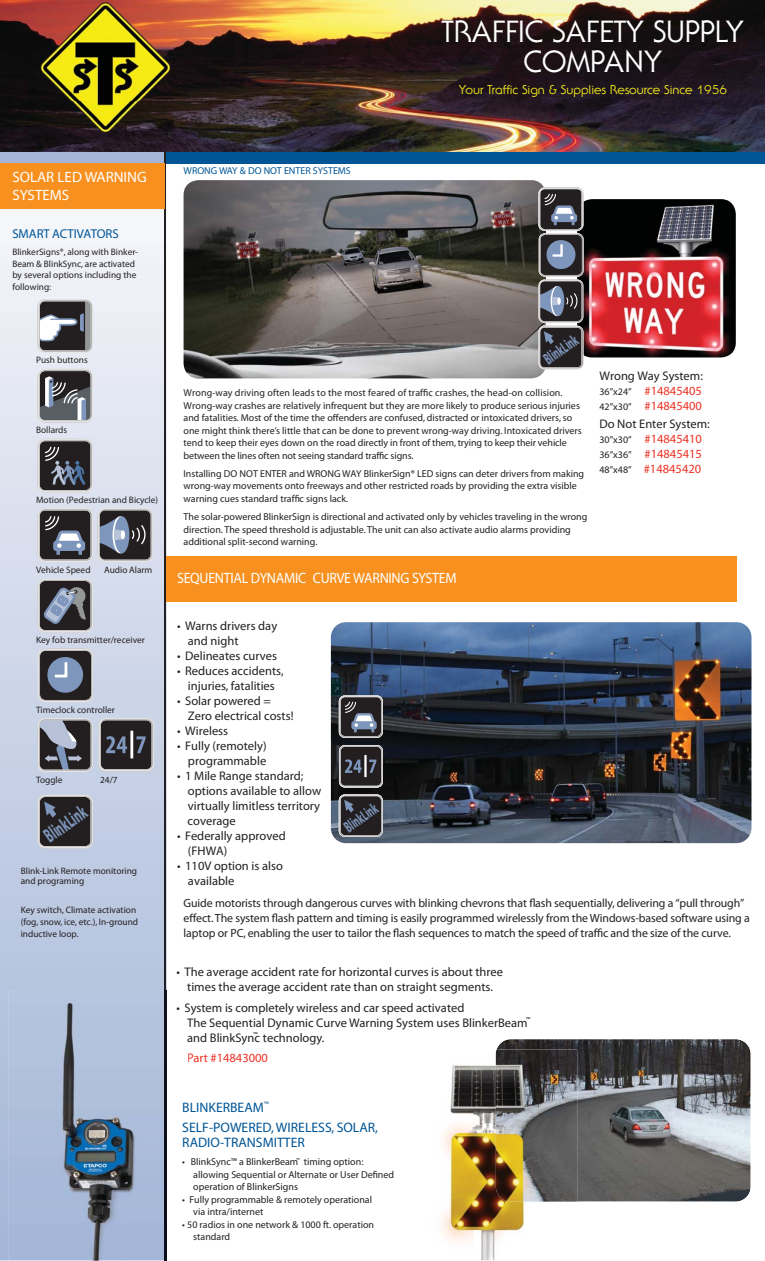
<style>
.page{position:relative;width:765px;height:1261px;background:#fff}
.page>*{position:absolute;margin:0;border:0;box-sizing:border-box;transform-origin:0 0}
.t1{font:30px/30px "Serif Gothic";color:#fff;text-align:center}
.t2{font:700 20.25px "Myriad Pro";color:#7e96bb;scale:.55 1}
.t3{font:700 16.38px "Myriad Pro";color:#7e96bb;scale:.55 1}
.t4{font:700 16px "Myriad Pro";color:#7e96bb;scale:.55 1}
.t5{font:500 condensed 15px "Helvetica Neue";letter-spacing:-.02em;color:#fff;scale:.93 1}
.t6{font:15px/18px "Myriad Pro";color:#fff}
.t7{font:500 condensed 13.75px/20.6px "Helvetica Neue";color:#005596}
.t8{font:500 condensed 12.88px "Helvetica Neue";color:#005596}
.t9{font:condensed 12.5px/15px "Helvetica Neue";color:#231f20}
.t10{font:700 condensed 12.5px/15px "Helvetica Neue";color:#ee3224;text-align:justify}
.t11{font:12.5px "Serif Gothic";color:#f2ea1b}
.t12{font:condensed 11.88px/15px "Helvetica Neue";letter-spacing:-.01em;color:#231f20}
.t13{font:condensed 10px/12.5px "Helvetica Neue";color:#231f20}
.t14{font:10px "Myriad Pro";color:#005596}
.t15{font:condensed 9.38px/11.6px "Helvetica Neue";color:#231f20}
.t16{font:italic condensed 9.38px/11.6px "Helvetica Neue";color:#231f20}
.s1{color:#231f20}
.s2{font-weight:400;font-size:10px;color:#231f20}
</style>
<div class="page">
<svg style="left:0;top:163px;width:167px;height:1097px;background:#d1d9e9"></svg>
<img style="left:0;top:0;width:765px;height:152px">
<img style="left:38px;top:0;width:135px;height:135px">
<div style="left:165px;top:152px;width:600px;height:11px;background:#005596"></div>
<div style="left:0;top:152px;width:165px;height:11px;background:#a3b6d7"></div>
<hr style="left:165px;top:152px;width:1px;height:1108px;background:#231f20">
<div style="left:0;top:163px;width:165px;height:46px;background:#f7901e"></div>
<img style="left:37px;top:369px;width:56px;height:53px">
<img style="left:37px;top:439px;width:56px;height:53px">
<svg style="left:37px;top:508px;width:60px;height:54px;background:#6a6b71"></svg>
<img style="left:97px;top:508px;width:56px;height:54px">
<img style="left:37px;top:579px;width:56px;height:53px">
<svg style="left:38px;top:648px;width:55px;height:54px;background:#616773"></svg>
<img style="left:37px;top:794px;width:56px;height:54px">
<img style="left:37px;top:299px;width:56px;height:54px">
<svg style="left:37px;top:718px;width:117px;height:54px;background:#767881"></svg>
<img style="left:98px;top:718px;width:56px;height:53px">
<img style="left:184px;top:180px;width:362px;height:198px;border-radius:15px">
<img style="left:577px;top:199px;width:159px;height:158px;border-radius:15px">
<svg style="left:538px;top:187px;width:45px;height:182px;background:#5c5e64"></svg>
<div style="left:166px;top:556px;width:571px;height:45px;background:#f7901e"></div>
<img style="left:331px;top:622px;width:420px;height:221px;border-radius:15px">
<img style="left:339px;top:695px;width:44px;height:43px">
<img style="left:339px;top:794px;width:44px;height:43px">
<img style="left:339px;top:745px;width:44px;height:42px">
<img style="left:497px;top:1039px;width:254px;height:162px;border-radius:15px">
<img style="left:8px;top:1260px;width:144px;height:1px">
<img style="left:8px;top:991px;width:159px;height:269px">
<img style="left:165px;top:991px;width:1px;height:269px">
<img style="left:441px;top:1052px;width:64px;height:208px">
<img style="left:505px;top:1201px;width:72px;height:32px">
<img style="left:496px;top:1049px;width:81px;height:152px">
<h1 class="t1" style="left:442px;top:20px;width:304px">TRAFFIC SAFETY SUPPLY<br>COMPANY</h1>
<p class="t11" style="left:459px;top:85px;width:270px">Your Traffic Sign &amp; Supplies Resource Since 1956</p>
<h3 class="t6" style="left:12px;top:167px;width:136px">SOLAR LED WARNING<br>SYSTEMS</h3>
<p class="t8" style="left:12px;top:229px;width:108px">SMART ACTIVATORS</p>
<p class="t15" style="left:12px;top:247px;width:127px">BlinkerSigns®, along with Binker-<br>Beam &amp; BlinkSync, are activated by several options including the following:</p>
<p class="t15" style="left:36px;top:354px;width:53px">Push buttons</p>
<p class="t15" style="left:36px;top:424px;width:33px">Bollards</p>
<p class="t15" style="left:36px;top:494px;width:123px">Motion (Pedestrian and Bicycle)</p>
<p class="t15" style="left:36px;top:564px;width:56px">Vehicle Speed</p>
<p class="t15" style="left:104px;top:564px;width:50px">Audio Alarm</p>
<p class="t15" style="left:36px;top:634px;width:110px">Key fob transmitter/receiver</p>
<p class="t15" style="left:36px;top:704px;width:80px">Timeclock controller</p>
<p class="t15" style="left:36px;top:774px;width:28px">Toggle</p>
<p class="t15" style="left:100px;top:774px;width:19px">24/7</p>
<h2 class="t2" style="left:39px;top:827px;width:88px;rotate:-35deg">BlinkLink</h2>
<p class="t15" style="left:21px;top:866px;width:118px;line-height:9.9px">Blink-Link Remote monitoring and programing</p>
<p class="t16" style="left:21px;top:905px;width:119px">Key switch, Climate activation (fog, snow, ice, etc.), In-ground inductive loop.</p>
<p class="t14" style="left:184px;top:165px;width:169px">WRONG WAY &amp; DO NOT ENTER SYSTEMS</p>
<h3 class="t3" style="left:540px;top:352px;width:71px;rotate:-35deg">BlinkLink</h3>
<p class="t13" style="left:184px;top:387px;width:400px">Wrong-way driving often leads to the most feared of traffic crashes, the head-on collision.<br>Wrong-way crashes are relatively infrequent but they are more likely to produce serious injuries and fatalities. Most of the time the offenders are confused, distracted or intoxicated drivers, so one might think there’s little that can be done to prevent wrong-way driving. Intoxicated drivers tend to keep their eyes down on the road directly in front of them, trying to keep their vehicle between the lines often not seeing standard traffic signs.</p>
<p class="t13" style="left:184px;top:468px;width:402px">Installing DO NOT ENTER and WRONG WAY BlinkerSign® LED signs can deter drivers from making wrong-way movements onto freeways and other restricted roads by providing the extra visible warning cues standard traffic signs lack.</p>
<p class="t13" style="left:184px;top:511px;width:405px">The solar-powered BlinkerSign is directional and activated only by vehicles traveling in the wrong direction. The speed threshold is adjustable. The unit can also activate audio alarms providing additional split-second warning.</p>
<h3 class="t5" style="left:177px;top:572px;width:302px">SEQUENTIAL DYNAMIC CURVE WARNING SYSTEM</h3>
<p class="t9" style="left:188px;top:619px;width:91px;text-indent:-11px">• Warns drivers day and night</p>
<p class="t9" style="left:177px;top:649px;width:102px">• Delineates curves</p>
<p class="t9" style="left:177px;top:664px;width:108px;text-align:center">• Reduces accidents, injuries, fatalities</p>
<p class="t9" style="left:188px;top:694px;width:107px;text-indent:-11px">• Solar powered =<br>Zero electrical costs!</p>
<p class="t9" style="left:177px;top:724px;width:53px">• Wireless</p>
<p class="t9" style="left:177px;top:739px;width:91px;text-align:right">• Fully (remotely) programmable</p>
<p class="t9" style="left:188px;top:769px;width:135px;text-indent:-11px">• 1 Mile Range standard; options available to allow virtually limitless territory coverage</p>
<p class="t9" style="left:188px;top:829px;width:99px;text-indent:-11px">• Federally approved (FHWA)</p>
<p class="t9" style="left:188px;top:859px;width:96px;text-indent:-11px">• 110V option is also available</p>
<h3 class="t4" style="left:340px;top:820px;width:70px;rotate:-35deg">BlinkLink</h3>
<p class="t10" style="left:599px;top:369px;width:105px"><span class="s1">Wrong Way System:<br></span><span class="s2">36”x24”</span> #14845405<br><span class="s2">42”x30”</span> #14845400</p>
<p class="t10" style="left:599px;top:417px;width:112px;text-align:left"><span class="s1">Do Not Enter System:<br></span><span class="s2">30”x30”</span> #14845410<br><span class="s2">36”x36”</span> #14845415<br><span class="s2">48”x48”</span> #14845420</p>
<p class="t12" style="left:184px;top:896px;width:568px">Guide motorists through dangerous curves with blinking chevrons that flash sequentially, delivering a “pull through” effect. The system flash pattern and timing is easily programmed wirelessly from the Windows-based software using a laptop or PC, enabling the user to tailor the flash sequences to match the speed of traffic and the size of the curve.</p>
<p class="t9" style="left:176px;top:965px;width:328px;text-align:center">• The average accident rate for horizontal curves is about three times the average accident rate than on straight segments.</p>
<p class="t9" style="left:187px;top:1000px;width:345px;text-indent:-11px">• System is completely wireless and car speed activated<br>The Sequential Dynamic Curve Warning System uses BlinkerBeam<sup>™ </sup>and BlinkSync<sup>™</sup> technology.</p>
<p class="t10" style="left:187px;top:1051px;width:82px">Part #14843000</p>
<h3 class="t7" style="left:182px;top:1097px;width:197px">BLINKERBEAM<sup>™<br></sup>SELF-POWERED, WIRELESS, SOLAR,</h3>
<h3 class="t7" style="left:182px;top:1133px;width:124px">RADIO-TRANSMITTER</h3>
<p class="t13" style="left:193px;top:1156px;width:202px;text-indent:-11px">• BlinkSync™ a BlinkerBeam<sup>™</sup> timing option: allowing Sequential or Alternate or User Defined operation of BlinkerSigns</p>
<p class="t13" style="left:193px;top:1194px;width:180px;text-indent:-11px">• Fully programmable &amp; remotely operational via intra/internet</p>
<p class="t13" style="left:193px;top:1219px;width:182px;text-indent:-11px">• 50 radios in one network &amp; 1000 ft. operation standard</p>
</div>
